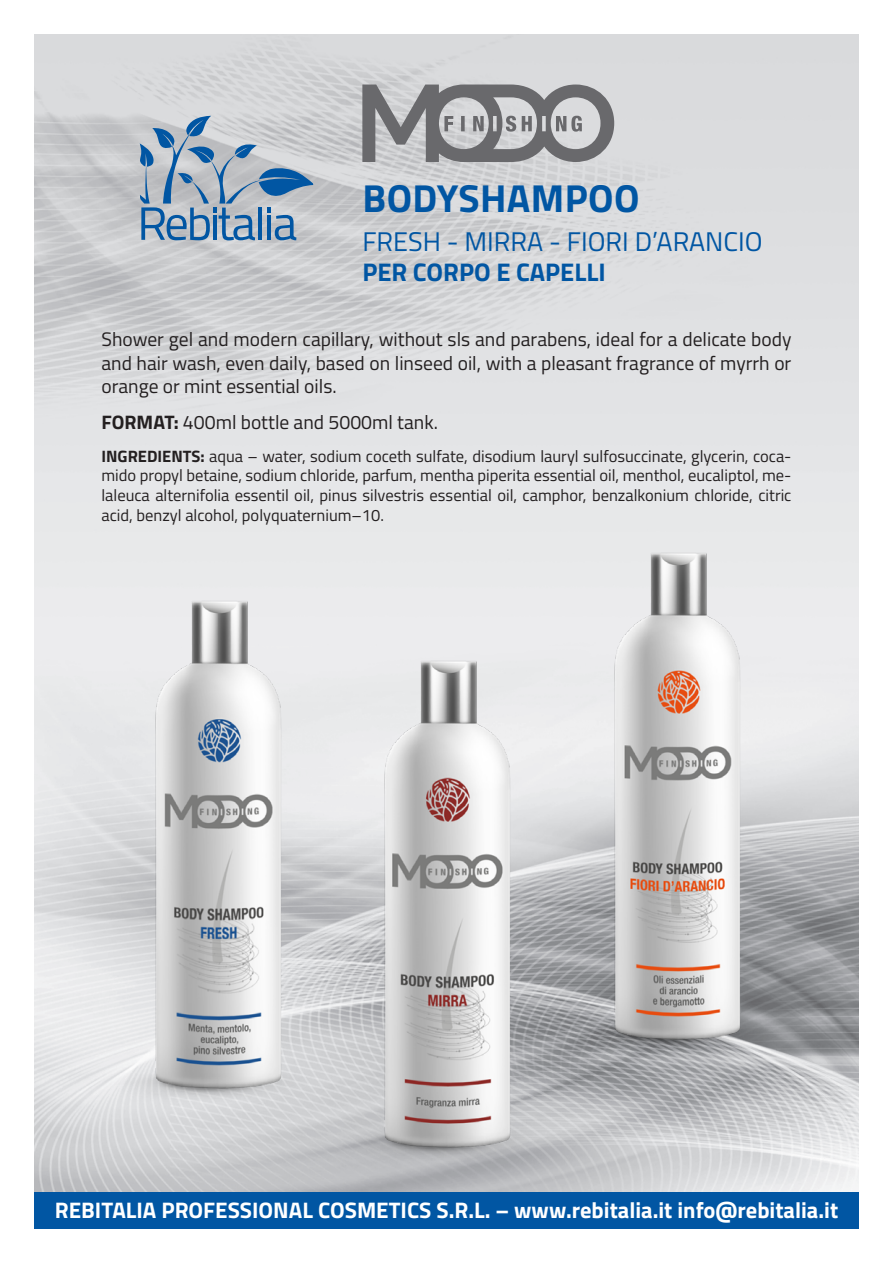
<style>
.page{position:relative;width:893px;height:1263px;background:#fff}
.page>*{position:absolute;margin:0;border:0;box-sizing:border-box;transform-origin:0 0}
.t1{font:700 39px "Titillium Web";letter-spacing:.01em;color:#0156a3}
.t2{font:27px "Titillium Web";color:#0156a3}
.t3{font:700 25.5px "Titillium Web";color:#0156a3}
.t4{font:700 22.5px "Titillium Web";color:#fff}
.t5{font:19.5px/23.4px "Titillium Web";color:#231f20;text-align:justify}
.t6{font:16.5px/19.8px "Titillium Web";color:#231f20;text-align:justify}
.s1{font-weight:700}
</style>
<div class="page">
<img style="left:34px;top:34px;width:825px;height:1159px">
<svg style="left:362px;top:85px;width:252px;height:77px;background:#9a9a9d"></svg>
<img style="left:564px;top:516px;width:225px;height:553px">
<img style="left:105px;top:565px;width:225px;height:552px">
<img style="left:335px;top:624px;width:225px;height:553px">
<div style="left:34px;top:1193px;width:825px;height:36px;background:#0156a3"></div>
<svg style="left:140px;top:116px;width:173px;height:124px;background:#9baec1"></svg>
<h1 class="t1" style="left:363px;top:168px;width:278px">BODYSHAMPOO</h1>
<h2 class="t2" style="left:362px;top:222px;width:402px">FRESH - MIRRA - FIORI D’ARANCIO</h2>
<h3 class="t3" style="left:362px;top:253px;width:245px">PER CORPO E CAPELLI</h3>
<p class="t5" style="left:101px;top:327px;width:691px">Shower gel and modern capillary, without sls and parabens, ideal for a delicate body and hair wash, even daily, based on linseed oil, with a pleasant fragrance of myrrh or orange or mint essential oils.</p>
<p class="t5" style="left:101px;top:410px;width:338px"><span class="s1">FORMAT:</span> 400ml bottle and 5000ml tank.</p>
<p class="t6" style="left:101px;top:445px;width:691px"><span class="s1">INGREDIENTS:</span> aqua – water, sodium coceth sulfate, disodium lauryl sulfosuccinate, glycerin, coca&shy;mido propyl betaine, sodium chloride, parfum, mentha piperita essential oil, menthol, eucaliptol, me&shy;laleuca alternifolia essentil oil, pinus silvestris essential oil, camphor, benzalkonium chloride, citric acid, benzyl alcohol, polyquaternium–10.</p>
<h3 class="t4" style="left:55px;top:1193px;width:785px">REBITALIA PROFESSIONAL COSMETICS S.R.L. – www.rebitalia.it info@rebitalia.it</h3>
</div>
